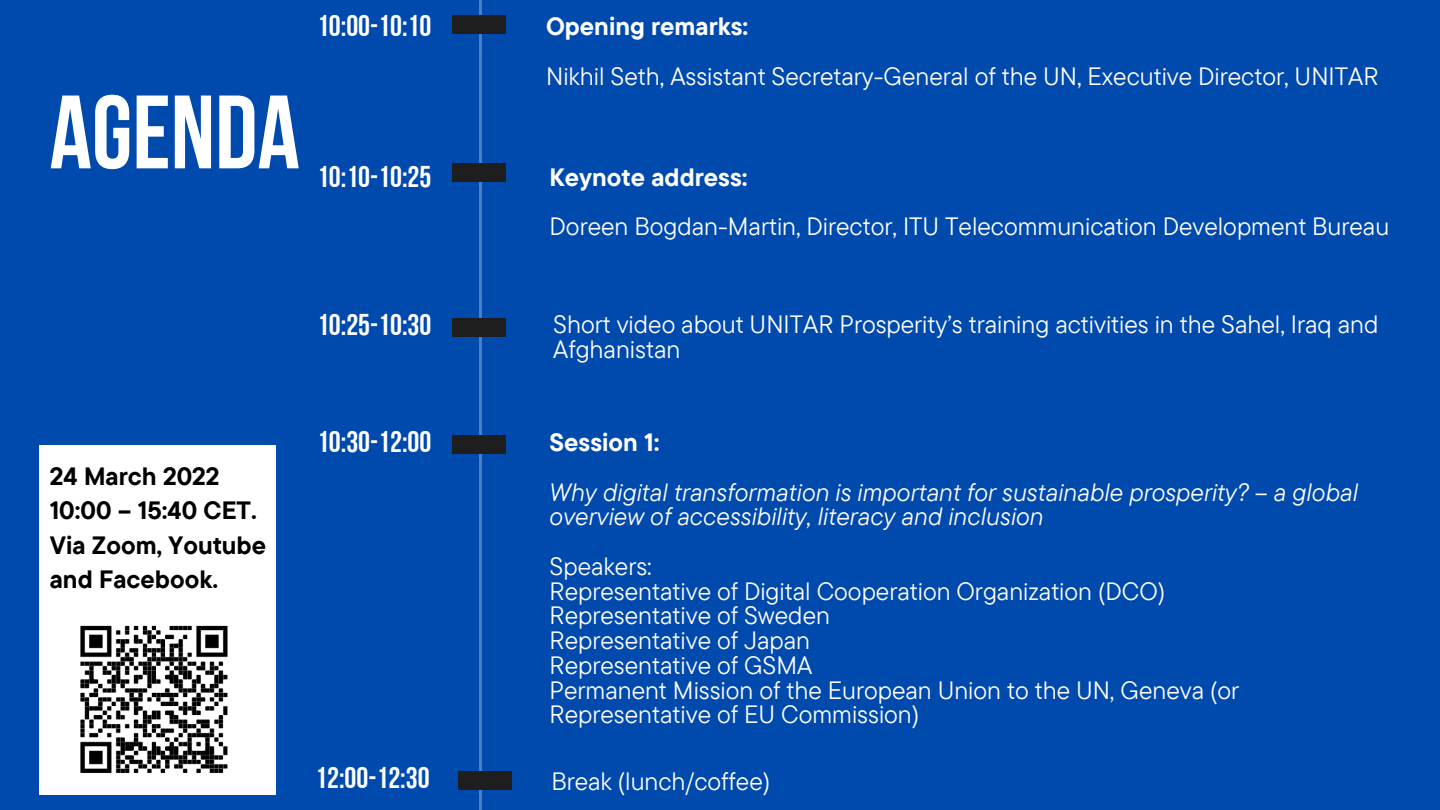
<style>
.page{position:relative;width:1440px;height:810px;background:#004aad}
.page>*{position:absolute;margin:0;border:0;box-sizing:border-box;transform-origin:0 0}
.t1{font:104px "Bebas Neue Cyrillic";color:#fff}
.t2{font:30px "Bebas Neue Cyrillic";color:#fff}
.t3{font:25px/24.8px "TT Commons Pro";color:#fff}
.t4{font:italic 25px/24.8px "TT Commons Pro";color:#fff}
.t5{font:700 25px/34.5px "TT Commons Pro";color:#000}
.t6{font:700 25px "TT Commons Pro";color:#fff}
</style>
<div class="page">
<hr style="left:479px;top:0;width:3px;height:810px;background:#fff">
<div style="left:452px;top:164px;width:54px;height:18px;background:#1e1e1e"></div>
<div style="left:452px;top:436px;width:54px;height:18px;background:#1e1e1e"></div>
<div style="left:452px;top:318px;width:54px;height:19px;background:#1e1e1e"></div>
<div style="left:452px;top:15px;width:54px;height:19px;background:#1e1e1e"></div>
<div style="left:458px;top:771px;width:54px;height:19px;background:#1e1e1e"></div>
<div style="left:39px;top:445px;width:236px;height:350px;background:#fff"></div>
<img style="left:80px;top:625px;width:148px;height:148px">
<p class="t2" style="left:317px;top:14px;width:116px">10:00-10:10</p>
<p class="t1" style="left:50px;top:90px;width:252px">AGENDA</p>
<p class="t2" style="left:317px;top:165px;width:116px">10:10-10:25</p>
<p class="t6" style="left:546px;top:10px;width:204px">Opening remarks:</p>
<p class="t3" style="left:546px;top:63px;width:834px">Nikhil Seth, Assistant Secretary-General of the UN, Executive Director, UNITAR</p>
<p class="t6" style="left:550px;top:161px;width:199px">Keynote address:</p>
<p class="t3" style="left:550px;top:214px;width:841px">Doreen Bogdan-Martin, Director, ITU Telecommunication Development Bureau</p>
<p class="t5" style="left:50px;top:458px;width:171px">24 March 2022</p>
<p class="t5" style="left:50px;top:493px;width:208px">10:00 – 15:40 CET.</p>
<p class="t5" style="left:50px;top:527px;width:218px">Via Zoom, Youtube and Facebook.</p>
<p class="t2" style="left:317px;top:312px;width:116px">10:25-10:30</p>
<p class="t3" style="left:553px;top:311px;width:827px">Short video about UNITAR Prosperity’s training activities in the Sahel, Iraq and<br>Afghanistan</p>
<p class="t2" style="left:317px;top:430px;width:116px">10:30-12:00</p>
<p class="t6" style="left:550px;top:426px;width:111px">Session 1:</p>
<p class="t4" style="left:550px;top:479px;width:810px">Why digital transformation is important for sustainable prosperity? – a global overview of accessibility, literacy and inclusion</p>
<p class="t3" style="left:550px;top:553px;width:104px">Speakers:</p>
<p class="t3" style="left:550px;top:578px;width:617px">Representative of Digital Cooperation Organization (DCO)</p>
<p class="t3" style="left:550px;top:603px;width:282px">Representative of Sweden</p>
<p class="t3" style="left:550px;top:627px;width:262px">Representative of Japan</p>
<p class="t3" style="left:550px;top:652px;width:264px">Representative of GSMA</p>
<p class="t3" style="left:550px;top:677px;width:691px">Permanent Mission of the European Union to the UN, Geneva (or<br>Representative of EU Commission)</p>
<p class="t2" style="left:315px;top:766px;width:116px">12:00-12:30</p>
<p class="t3" style="left:551px;top:768px;width:220px">Break (lunch/coffee)</p>
</div>
